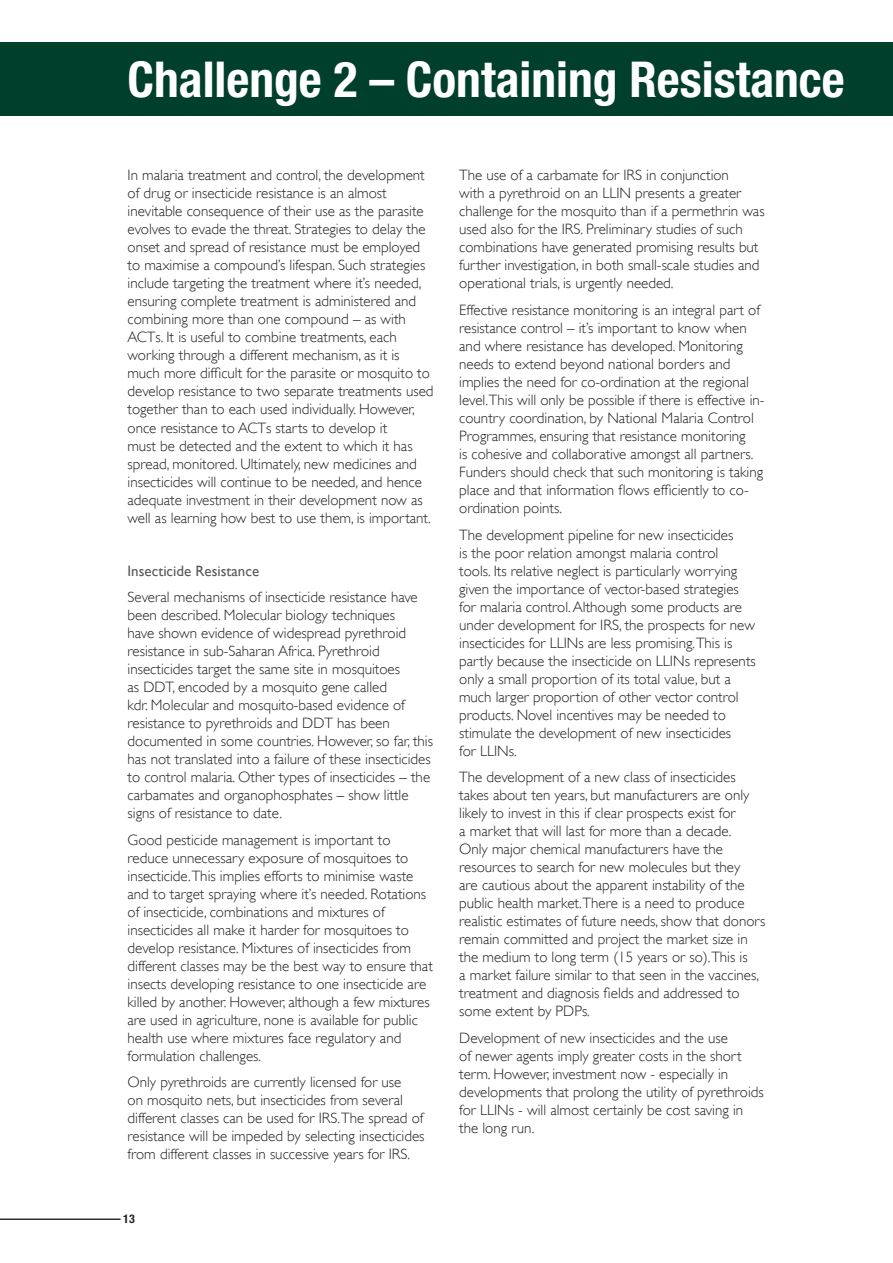
<style>
.page{position:relative;width:893px;height:1263px;background:#fff}
.page>*{position:absolute;margin:0;border:0;box-sizing:border-box;transform-origin:0 0}
.t1{font:700 condensed 49.5px "Helvetica Neue";color:#fff}
.t2{font:300 15px/18px "Gill Sans";color:#231f20}
.t3{font:15px "Gill Sans";color:#58595b}
.t4{font:700 condensed 12px "Helvetica Neue";color:#231f20}
</style>
<div class="page">
<hr style="left:0;top:1219px;width:120px;height:1px;background:#231f20">
<div style="left:0;top:43px;width:893px;height:73px;background:#003f2c"></div>
<h1 class="t1" style="left:128px;top:62px;width:719px">Challenge 2 – Containing Resistance</h1>
<p class="t2" style="left:128px;top:167px;width:308px">In malaria treatment and control, the development of drug or insecticide resistance is an almost inevitable consequence of their use as the parasite evolves to evade the threat. Strategies to delay the onset and spread of resistance must be employed to maximise a compound’s lifespan. Such strategies include targeting the treatment where it’s needed, ensuring complete treatment is administered and combining more than one compound – as with ACTs. It is useful to combine treatments, each working through a different mechanism, as it is much more difficult for the parasite or mosquito to develop resistance to two separate treatments used together than to each used individually. However, once resistance to ACTs starts to develop it<br>must be detected and the extent to which it has spread, monitored. Ultimately, new medicines and insecticides will continue to be needed, and hence adequate investment in their development now as well as learning how best to use them, is important.</p>
<p class="t3" style="left:128px;top:562px;width:133px">Insecticide Resistance</p>
<p class="t2" style="left:128px;top:588px;width:307px">Several mechanisms of insecticide resistance have been described. Molecular biology techniques<br>have shown evidence of widespread pyrethroid resistance in sub-Saharan Africa. Pyrethroid insecticides target the same site in mosquitoes<br>as DDT, encoded by a mosquito gene called<br>kdr. Molecular and mosquito-based evidence of resistance to pyrethroids and DDT has been documented in some countries. However, so far, this has not translated into a failure of these insecticides to control malaria. Other types of insecticides – the carbamates and organophosphates – show little signs of resistance to date.</p>
<p class="t2" style="left:128px;top:831px;width:307px">Good pesticide management is important to reduce unnecessary exposure of mosquitoes to insecticide.This implies efforts to minimise waste and to target spraying where it’s needed. Rotations of insecticide, combinations and mixtures of insecticides all make it harder for mosquitoes to develop resistance. Mixtures of insecticides from different classes may be the best way to ensure that insects developing resistance to one insecticide are killed by another. However, although a few mixtures are used in agriculture, none is available for public health use where mixtures face regulatory and formulation challenges.</p>
<p class="t2" style="left:128px;top:1073px;width:299px">Only pyrethroids are currently licensed for use<br>on mosquito nets, but insecticides from several different classes can be used for IRS.The spread of resistance will be impeded by selecting insecticides from different classes in successive years for IRS.</p>
<p class="t4" style="left:123px;top:1214px;width:13px">13</p>
<p class="t2" style="left:459px;top:167px;width:307px">The use of a carbamate for IRS in conjunction<br>with a pyrethroid on an LLIN presents a greater challenge for the mosquito than if a permethrin was used also for the IRS. Preliminary studies of such combinations have generated promising results but further investigation, in both small-scale studies and operational trials, is urgently needed.</p>
<p class="t2" style="left:459px;top:301px;width:307px">Effective resistance monitoring is an integral part of resistance control – it’s important to know when and where resistance has developed. Monitoring needs to extend beyond national borders and implies the need for co-ordination at the regional level.This will only be possible if there is effective in&shy;country coordination, by National Malaria Control Programmes, ensuring that resistance monitoring<br>is cohesive and collaborative amongst all partners.<br>Funders should check that such monitoring is taking place and that information flows efficiently to co&shy;ordination points.</p>
<p class="t2" style="left:459px;top:526px;width:298px">The development pipeline for new insecticides<br>is the poor relation amongst malaria control<br>tools. Its relative neglect is particularly worrying given the importance of vector-based strategies for malaria control. Although some products are under development for IRS, the prospects for new insecticides for LLINs are less promising.This is partly because the insecticide on LLINs represents only a small proportion of its total value, but a much larger proportion of other vector control products. Novel incentives may be needed to stimulate the development of new insecticides<br>for LLINs.</p>
<p class="t2" style="left:459px;top:768px;width:308px">The development of a new class of insecticides takes about ten years, but manufacturers are only likely to invest in this if clear prospects exist for<br>a market that will last for more than a decade.<br>Only major chemical manufacturers have the resources to search for new molecules but they<br>are cautious about the apparent instability of the public health market.There is a need to produce realistic estimates of future needs, show that donors remain committed and project the market size in the medium to long term (15 years or so).This is<br>a market failure similar to that seen in the vaccines, treatment and diagnosis fields and addressed to some extent by PDPs.</p>
<p class="t2" style="left:459px;top:1029px;width:306px">Development of new insecticides and the use<br>of newer agents imply greater costs in the short term. However, investment now - especially in developments that prolong the utility of pyrethroids for LLINs - will almost certainly be cost saving in the long run.</p>
</div>
